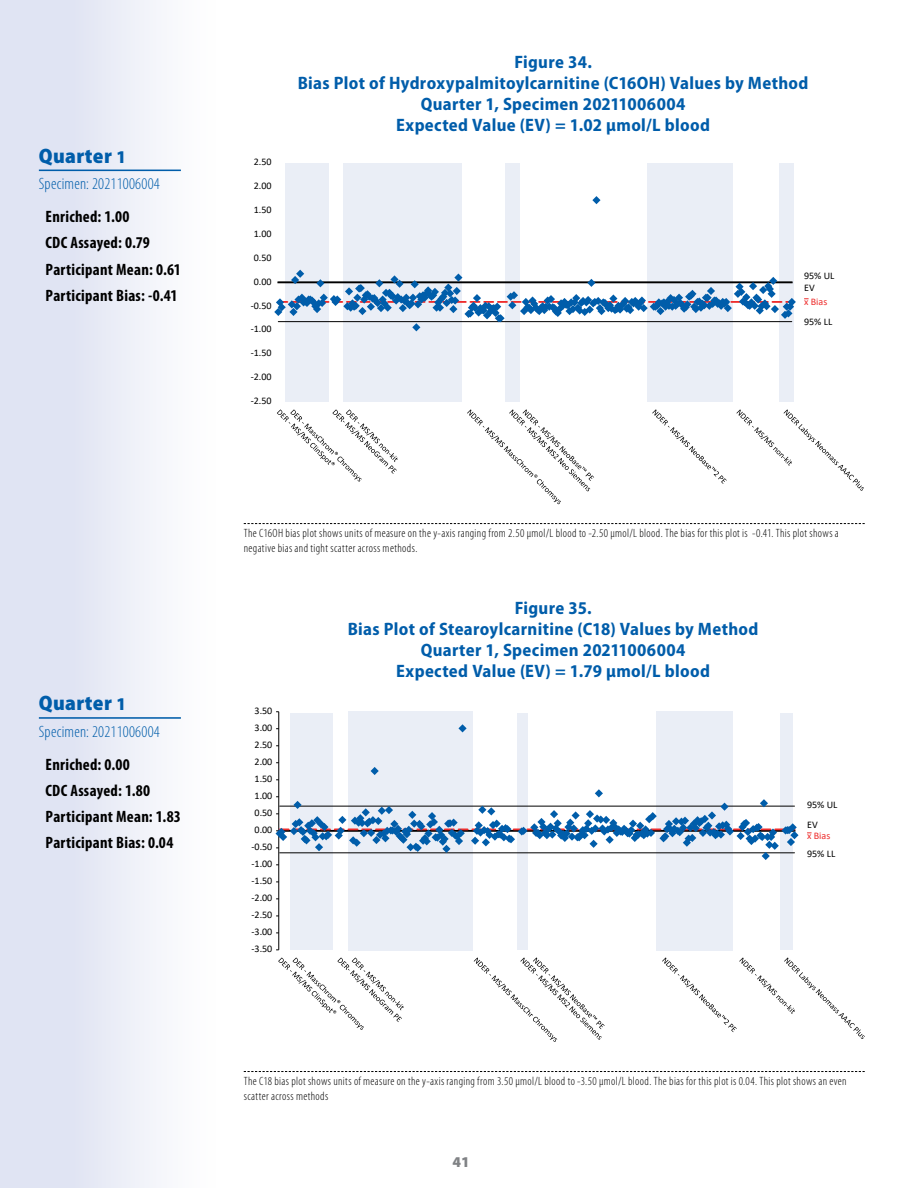
<style>
.page{position:relative;width:918px;height:1188px;background:#fff}
.page>*{position:absolute;margin:0;border:0;box-sizing:border-box;transform-origin:0 0}
.BiasPlot_Header{font:900 semi-condensed 21px "Myriad Pro";letter-spacing:.02em;color:#005daa}
.H3_BiasPlot_Title{font:700 semi-condensed 18px "Myriad Pro";letter-spacing:.02em;color:#005daa}
.BiasPlot_Nested{font:700 condensed 16.5px "Myriad Pro";letter-spacing:.015em;color:#000}
.BiasPlot_subHeader{font:300 condensed 16.5px "Myriad Pro";letter-spacing:.015em;color:#005daa}
.t1{font:900 15px "Myriad Pro";color:#808285}
.P_AltTxt{font:300 condensed 12px/15px "Myriad Pro";letter-spacing:.03em;color:#000}
.t2{font:10.05px/11.7px "Calibri";color:#000}
.t3{font:10.05px "Calibri";color:#ee2d2c}
.s1{font-size:18px}
</style>
<div class="page">
<div style="left:0;top:0;width:216px;height:1188px;background:linear-gradient(to right,#d9def0,#fdfdfe)"></div>
<img style="left:274px;top:163px;width:589px;height:342px">
<hr style="left:39px;top:170px;width:142px;height:1px;background:#005daa">
<svg style="left:244px;top:523px;width:621px;height:1px"></svg>
<img style="left:275px;top:711px;width:590px;height:331px">
<hr style="left:39px;top:717px;width:142px;height:2px;background:#005daa">
<svg style="left:244px;top:1071px;width:621px;height:1px"></svg>
<h4 class="BiasPlot_Header" style="left:39px;top:144px;width:89px">Quarter <span class="s1">1</span></h4>
<p class="t2" style="left:254px;top:156px;width:19px">2.50</p>
<h4 class="BiasPlot_subHeader" style="left:39px;top:175px;width:122px">Specimen: 20211006004</h4>
<p class="BiasPlot_Nested" style="left:46px;top:207px;width:85px">Enriched: 1.00</p>
<p class="BiasPlot_Nested" style="left:46px;top:234px;width:106px">CDC Assayed: 0.79</p>
<p class="BiasPlot_Nested" style="left:46px;top:260px;width:137px">Participant Mean: 0.61</p>
<p class="BiasPlot_Nested" style="left:46px;top:286px;width:133px">Participant Bias: -0.41</p>
<p class="t2" style="left:254px;top:180px;width:19px">2.00</p>
<p class="t2" style="left:254px;top:204px;width:19px">1.50</p>
<p class="t2" style="left:254px;top:227px;width:19px">1.00</p>
<p class="t2" style="left:254px;top:251px;width:19px">0.50</p>
<p class="t2" style="left:254px;top:275px;width:19px">0.00</p>
<p class="t2" style="left:251px;top:299px;width:22px">-0.50</p>
<p class="t2" style="left:251px;top:323px;width:22px">-1.00</p>
<p class="t2" style="left:251px;top:347px;width:22px">-1.50</p>
<p class="t2" style="left:251px;top:371px;width:22px">-2.00</p>
<p class="t2" style="left:251px;top:395px;width:22px">-2.50</p>
<h3 class="H3_BiasPlot_Title" style="left:514px;top:51px;width:79px">Figure 34.</h3>
<h3 class="H3_BiasPlot_Title" style="left:298px;top:72px;width:512px">Bias Plot of Hydroxypalmitoylcarnitine (C16OH) Values by Method</h3>
<h3 class="H3_BiasPlot_Title" style="left:421px;top:93px;width:266px">Quarter 1, Specimen 20211006004</h3>
<h3 class="H3_BiasPlot_Title" style="left:396px;top:114px;width:315px">Expected Value (EV) = 1.02 µmol/L blood</h3>
<p class="t2" style="left:804px;top:270px;width:32px">95% UL<br>EV</p>
<p class="t2" style="left:804px;top:316px;width:30px">95% LL</p>
<p class="t3" style="left:804px;top:295px;width:25px">x Bias</p>
<p class="P_AltTxt" style="left:244px;top:526px;width:597px">The C16OH bias plot shows units of measure on the y-axis ranging from 2.50 µmol/L blood to -2.50 µmol/L blood. The bias for this plot is -0.41. This plot shows a negative bias and tight scatter across methods.</p>
<h4 class="BiasPlot_Header" style="left:39px;top:692px;width:89px">Quarter <span class="s1">1</span></h4>
<p class="t2" style="left:255px;top:705px;width:19px">3.50</p>
<h4 class="BiasPlot_subHeader" style="left:39px;top:722px;width:122px">Specimen: 20211006004</h4>
<p class="BiasPlot_Nested" style="left:46px;top:755px;width:86px">Enriched: 0.00</p>
<p class="BiasPlot_Nested" style="left:46px;top:781px;width:106px">CDC Assayed: 1.80</p>
<p class="BiasPlot_Nested" style="left:46px;top:808px;width:137px">Participant Mean: 1.83</p>
<p class="BiasPlot_Nested" style="left:46px;top:834px;width:129px">Participant Bias: 0.04</p>
<p class="t2" style="left:255px;top:722px;width:19px">3.00</p>
<p class="t2" style="left:255px;top:739px;width:19px">2.50</p>
<p class="t2" style="left:255px;top:756px;width:19px">2.00</p>
<p class="t2" style="left:255px;top:773px;width:19px">1.50</p>
<p class="t2" style="left:255px;top:790px;width:19px">1.00</p>
<p class="t2" style="left:255px;top:807px;width:19px">0.50</p>
<p class="t2" style="left:255px;top:824px;width:19px">0.00</p>
<p class="t2" style="left:251px;top:841px;width:22px">-0.50</p>
<p class="t2" style="left:251px;top:858px;width:22px">-1.00</p>
<p class="t2" style="left:251px;top:875px;width:22px">-1.50</p>
<p class="t2" style="left:251px;top:892px;width:22px">-2.00</p>
<p class="t2" style="left:251px;top:909px;width:22px">-2.50</p>
<p class="t2" style="left:251px;top:926px;width:22px">-3.00</p>
<p class="t2" style="left:251px;top:943px;width:22px">-3.50</p>
<h3 class="H3_BiasPlot_Title" style="left:515px;top:597px;width:78px">Figure 35.</h3>
<h3 class="H3_BiasPlot_Title" style="left:348px;top:618px;width:412px">Bias Plot of Stearoylcarnitine (C18) Values by Method</h3>
<h3 class="H3_BiasPlot_Title" style="left:421px;top:639px;width:266px">Quarter 1, Specimen 20211006004</h3>
<h3 class="H3_BiasPlot_Title" style="left:396px;top:660px;width:315px">Expected Value (EV) = 1.79 µmol/L blood</h3>
<p class="t2" style="left:807px;top:795px;width:32px;line-height:20px">95% UL<br>EV</p>
<p class="t2" style="left:807px;top:848px;width:30px">95% LL</p>
<p class="t3" style="left:807px;top:829px;width:25px">x Bias</p>
<p class="P_AltTxt" style="left:244px;top:1074px;width:604px">The C18 bias plot shows units of measure on the y-axis ranging from 3.50 µmol/L blood to -3.50 µmol/L blood. The bias for this plot is 0.04. This plot shows an even scatter across methods</p>
<p class="t1" style="left:452px;top:1153px;width:19px">41</p>
</div>
